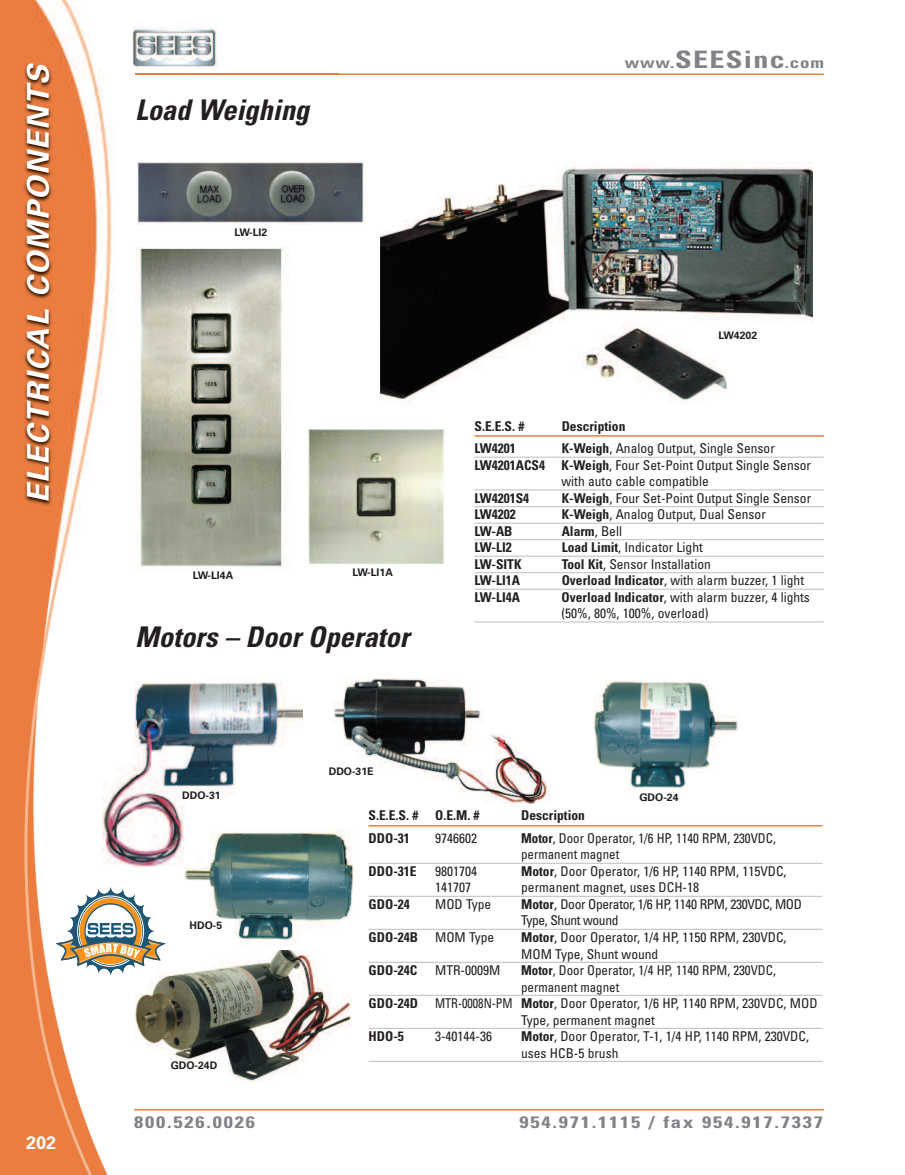
<style>
.page{position:relative;width:905px;height:1175px;background:#fff}
.page>*{position:absolute;margin:0;border:0;box-sizing:border-box;transform-origin:0 0}
.t1{font:italic 700 30px "Univers";letter-spacing:.055em;color:#fff}
.t2{font:italic 700 condensed 28.5px "Univers";color:#231f20}
.t3{font:700 18px "Univers";color:#fff}
.t4{font:700 condensed 16.5px "Univers";letter-spacing:.09em;color:#808285;scale:1.25 1}
.t5{font:700 condensed 15px "Univers";letter-spacing:.045em;color:#808285;scale:1.25 1}
.t6{font:condensed 13.5px/16.5px "Univers";color:#231f20}
.t7{font:700 condensed 13.5px "Univers";color:#231f20}
.t8{font:condensed 13.5px/16.5px "Univers";color:#231f20;scale:.96 1}
.t9{font:condensed 13.5px/16.5px "Univers";color:#231f20;scale:.9 1}
.t10{font:condensed 13.5px/16.5px "Univers";letter-spacing:-.025em;color:#231f20}
.t11{font:700 10.5px "Univers";color:#231f20}
.s1{font-size:24px}
.s2{font-weight:700}
.s3{font-weight:400}
</style>
<div class="page">
<img style="left:0;top:576px;width:111px;height:598px">
<hr style="left:135px;top:74px;width:689px;height:1px;background:#ea7d41">
<hr style="left:134px;top:1108px;width:690px;height:2px;background:#ea7d41">
<img style="left:0;top:0;width:338px;height:576px">
<img style="left:135px;top:74px;width:203px;height:1px">
<img style="left:103px;top:682px;width:199px;height:186px">
<img style="left:135px;top:950px;width:216px;height:131px">
<img style="left:185px;top:829px;width:168px;height:116px">
<hr style="left:368px;top:825px;width:454px;height:1px;background:#ea7d41">
<hr style="left:368px;top:863px;width:454px;height:1px;background:#bcbdc0">
<hr style="left:368px;top:896px;width:454px;height:1px;background:#bcbdc0">
<hr style="left:368px;top:929px;width:454px;height:1px;background:#bcbdc0">
<hr style="left:368px;top:962px;width:454px;height:1px;background:#bcbdc0">
<hr style="left:368px;top:995px;width:454px;height:1px;background:#bcbdc0">
<hr style="left:368px;top:1028px;width:454px;height:1px;background:#bcbdc0">
<hr style="left:368px;top:1061px;width:454px;height:1px;background:#bcbdc0">
<img style="left:333px;top:678px;width:216px;height:126px">
<div style="left:135px;top:99px;width:243px;height:35px;background:#fff"></div>
<hr style="left:474px;top:435px;width:349px;height:1px;background:#ea7d41">
<hr style="left:474px;top:457px;width:349px;height:1px;background:#bcbdc0">
<hr style="left:474px;top:489px;width:349px;height:1px;background:#bcbdc0">
<hr style="left:474px;top:506px;width:349px;height:1px;background:#bcbdc0">
<hr style="left:474px;top:523px;width:349px;height:1px;background:#bcbdc0">
<hr style="left:474px;top:539px;width:349px;height:1px;background:#bcbdc0">
<hr style="left:474px;top:556px;width:349px;height:1px;background:#bcbdc0">
<hr style="left:474px;top:572px;width:349px;height:1px;background:#bcbdc0">
<hr style="left:474px;top:589px;width:349px;height:1px;background:#bcbdc0">
<hr style="left:474px;top:621px;width:349px;height:1px;background:#bcbdc0">
<img style="left:308px;top:429px;width:136px;height:134px">
<img style="left:135px;top:247px;width:170px;height:325px">
<img style="left:138px;top:162px;width:227px;height:63px">
<img style="left:380px;top:162px;width:432px;height:242px">
<img style="left:593px;top:680px;width:145px;height:109px">
<svg style="left:56px;top:886px;width:110px;height:89px"></svg>
<h1 class="t1" style="left:27px;top:503px;width:439px;rotate:-90deg">ELECTRICAL COMPONENTS</h1>
<h3 class="t3" style="left:26px;top:1135px;width:32px">202</h3>
<h2 class="t2" style="left:135px;top:99px;width:176px">Load Weighing</h2>
<p class="t11" style="left:234px;top:228px;width:34px">LW-LI2</p>
<p class="t11" style="left:193px;top:571px;width:42px">LW-LI4A</p>
<p class="t11" style="left:352px;top:568px;width:42px">LW-LI1A</p>
<h2 class="t2" style="left:135px;top:626px;width:276px">Motors – Door Operator</h2>
<p class="t11" style="left:182px;top:791px;width:40px">DDO-31</p>
<p class="t11" style="left:329px;top:767px;width:46px">DDO-31E</p>
<p class="t5" style="left:624px;top:57px;width:161px">www.<span class="s1">SEESinc</span>.com</p>
<p class="t11" style="left:718px;top:331px;width:40px">LW4202</p>
<p class="t7" style="left:474px;top:421px;width:51px">S.E.E.S. #</p>
<p class="t7" style="left:561px;top:421px;width:65px">Description</p>
<p class="t7" style="left:474px;top:443px;width:43px">LW4201</p>
<p class="t6" style="left:561px;top:441px;width:215px"><span class="s2">K-Weigh</span>, Analog Output, Single Sensor</p>
<p class="t6" style="left:474px;top:457px;width:338px"><span class="s2">LW4201ACS4 K-Weigh</span>, Four Set-Point Output Single Sensor</p>
<p class="t6" style="left:561px;top:474px;width:149px">with auto cable compatible</p>
<p class="t7" style="left:474px;top:493px;width:56px">LW4201S4</p>
<p class="t6" style="left:561px;top:490px;width:251px"><span class="s2">K-Weigh</span>, Four Set-Point Output Single Sensor</p>
<p class="t7" style="left:474px;top:509px;width:43px">LW4202</p>
<p class="t6" style="left:561px;top:507px;width:206px"><span class="s2">K-Weigh</span>, Analog Output, Dual Sensor</p>
<p class="t7" style="left:474px;top:526px;width:39px">LW-AB</p>
<p class="t7" style="left:561px;top:526px;width:62px">Alarm<span class="s3">, Bell</span></p>
<p class="t7" style="left:474px;top:542px;width:39px">LW-LI2</p>
<p class="t6" style="left:561px;top:540px;width:143px"><span class="s2">Load Limit</span>, Indicator Light</p>
<p class="t7" style="left:474px;top:559px;width:49px">LW-SITK</p>
<p class="t6" style="left:561px;top:556px;width:151px"><span class="s2">Tool Kit</span>, Sensor Installation</p>
<p class="t7" style="left:474px;top:575px;width:47px">LW-LI1A</p>
<p class="t6" style="left:561px;top:573px;width:244px"><span class="s2">Overload Indicator</span>, with alarm buzzer, 1 light</p>
<p class="t7" style="left:474px;top:592px;width:47px">LW-LI4A</p>
<p class="t6" style="left:561px;top:589px;width:250px"><span class="s2">Overload Indicator</span>, with alarm buzzer, 4 lights (50%, 80%, 100%, overload)</p>
<p class="t11" style="left:639px;top:793px;width:41px">GDO-24</p>
<p class="t11" style="left:190px;top:921px;width:34px">HDO-5</p>
<p class="t11" style="left:171px;top:1061px;width:48px">GDO-24D</p>
<p class="t7" style="left:368px;top:810px;width:112px">S.E.E.S. # O.E.M. #</p>
<p class="t7" style="left:521px;top:810px;width:65px">Description</p>
<p class="t7" style="left:368px;top:833px;width:43px">DDO-31</p>
<p class="t6" style="left:435px;top:831px;width:43px">9746602</p>
<p class="t8" style="left:521px;top:831px;width:267px"><span class="s2">Motor</span>, Door Operator, 1/6 HP, 1140 RPM, 230VDC, permanent magnet</p>
<p class="t7" style="left:368px;top:866px;width:49px">DDO-31E</p>
<p class="t6" style="left:435px;top:864px;width:43px">9801704</p>
<p class="t6" style="left:521px;top:864px;width:267px"><span class="s2">Motor</span>, Door Operator, 1/6 HP, 1140 RPM, 115VDC,</p>
<p class="t6" style="left:435px;top:880px;width:37px">141707</p>
<p class="t6" style="left:521px;top:880px;width:179px">permanent magnet, uses DCH-18</p>
<p class="t7" style="left:368px;top:899px;width:43px">GDO-24</p>
<p class="t6" style="left:435px;top:897px;width:58px">MOD Type</p>
<p class="t10" style="left:521px;top:897px;width:282px"><span class="s2">Motor</span>, Door Operator, 1/6 HP, 1140 RPM, 230VDC, MOD<br>Type, Shunt wound</p>
<p class="t7" style="left:368px;top:932px;width:51px">GDO-24B</p>
<p class="t6" style="left:435px;top:930px;width:61px">MOM Type</p>
<p class="t6" style="left:521px;top:930px;width:267px"><span class="s2">Motor</span>, Door Operator, 1/4 HP, 1150 RPM, 230VDC,<br>MOM Type, Shunt wound</p>
<p class="t7" style="left:368px;top:965px;width:50px">GDO-24C</p>
<p class="t6" style="left:435px;top:963px;width:67px">MTR-0009M</p>
<p class="t8" style="left:521px;top:963px;width:267px"><span class="s2">Motor</span>, Door Operator, 1/4 HP, 1140 RPM, 230VDC, permanent magnet</p>
<p class="t7" style="left:368px;top:998px;width:51px">GDO-24D</p>
<p class="t9" style="left:521px;top:996px;width:331px;text-indent:-86px">MTR-0008N-PM <span class="s2">Motor</span>, Door Operator, 1/6 HP, 1140 RPM, 230VDC, MOD<br>Type, permanent magnet</p>
<p class="t7" style="left:368px;top:1031px;width:37px">HDO-5</p>
<p class="t6" style="left:435px;top:1029px;width:58px">3-40144-36</p>
<p class="t6" style="left:521px;top:1029px;width:289px"><span class="s2">Motor</span>, Door Operator, T-1, 1/4 HP, 1140 RPM, 230VDC, uses HCB-5 brush</p>
<p class="t4" style="left:134px;top:1116px;width:98px">800.526.0026</p>
<p class="t4" style="left:519px;top:1116px;width:244px">954.971.1115 / fax 954.917.7337</p>
</div>
